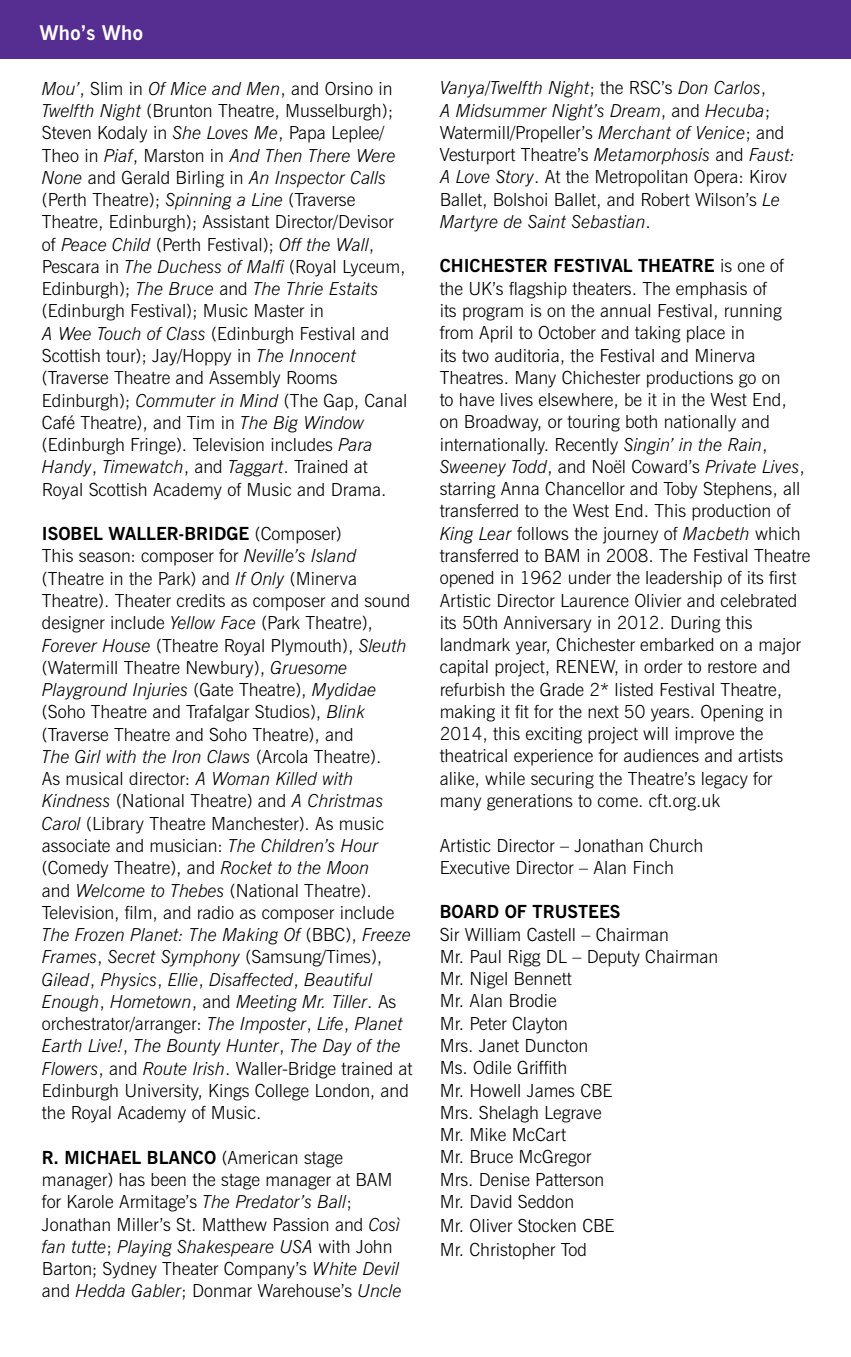
<style>
.page{position:relative;width:851px;height:1357px;background:#fff}
.page>*{position:absolute;margin:0;border:0;box-sizing:border-box;transform-origin:0 0}
.t1{font:700 20.25px "News Gothic BT";letter-spacing:.01em;color:#fff}
.t2{font:300 18px/22.3px "News Gothic BT";color:#000}
.t3{font:700 18px "News Gothic BT";color:#000}
.s1{font-style:italic}
.s2{font-weight:700}
</style>
<div class="page">
<div style="left:0;top:0;width:850px;height:59px;background:#562e91"></div>
<p class="t1" style="left:40px;top:20px;width:105px">WHO’S WHO</p>
<p class="t2" style="left:42px;top:77px;width:367px"><span class="s1">Mou’</span>, Slim in <span class="s1">Of Mice and Men</span>, and Orsino in <span class="s1">Twelfth Night</span> (Brunton Theatre, Musselburgh); Steven Kodaly in <span class="s1">She Loves Me</span>, Papa Leplee/ Theo in <span class="s1">Piaf</span>, Marston in <span class="s1">And Then There Were None</span> and Gerald Birling in <span class="s1">An Inspector Calls </span>(Perth Theatre); <span class="s1">Spinning a Line</span> (Traverse Theatre, Edinburgh); Assistant Director/Devisor of <span class="s1">Peace Child</span> (Perth Festival); <span class="s1">Off the Wall</span>, Pescara in <span class="s1">The Duchess of Malfi</span> (Royal Lyceum, Edinburgh); <span class="s1">The Bruce</span> and <span class="s1">The Thrie Estaits </span>(Edinburgh Festival); Music Master in<br><span class="s1">A Wee Touch of Class</span> (Edinburgh Festival and Scottish tour); Jay/Hoppy in <span class="s1">The Innocent </span>(Traverse Theatre and Assembly Rooms Edinburgh); <span class="s1">Commuter in Mind</span> (The Gap, Canal Café Theatre), and Tim in <span class="s1">The Big Window </span>(Edinburgh Fringe). Television includes <span class="s1">Para Handy</span>, <span class="s1">Timewatch</span>, and <span class="s1">Taggart</span>. Trained at Royal Scottish Academy of Music and Drama.</p>
<p class="t2" style="left:42px;top:522px;width:372px"><span class="s2">ISOBEL WALLER-BRIDGE</span> (Composer)<br>This season: composer for <span class="s1">Neville’s Island </span>(Theatre in the Park) and <span class="s1">If Only</span> (Minerva Theatre). Theater credits as composer and sound designer include <span class="s1">Yellow Face</span> (Park Theatre), <span class="s1">Forever House</span> (Theatre Royal Plymouth), <span class="s1">Sleuth </span>(Watermill Theatre Newbury), <span class="s1">Gruesome Playground Injuries</span> (Gate Theatre), <span class="s1">Mydidae </span>(Soho Theatre and Trafalgar Studios), <span class="s1">Blink </span>(Traverse Theatre and Soho Theatre), and<br><span class="s1">The Girl with the Iron Claws</span> (Arcola Theatre).<br>As musical director: <span class="s1">A Woman Killed with Kindness</span> (National Theatre) and <span class="s1">A Christmas Carol</span> (Library Theatre Manchester). As music associate and musician: <span class="s1">The Children’s Hour </span>(Comedy Theatre), and <span class="s1">Rocket to the Moon<br></span>and <span class="s1">Welcome to Thebes</span> (National Theatre).<br>Television, film, and radio as composer include <span class="s1">The Frozen Planet: The Making Of</span> (BBC), <span class="s1">Freeze Frames</span>, <span class="s1">Secret Symphony</span> (Samsung/Times), <span class="s1">Gilead</span>, <span class="s1">Physics</span>, <span class="s1">Ellie</span>, <span class="s1">Disaffected</span>, <span class="s1">Beautiful Enough</span>, <span class="s1">Hometown</span>, and <span class="s1">Meeting Mr. Tiller</span>. As orchestrator/arranger: <span class="s1">The Imposter</span>, <span class="s1">Life</span>, <span class="s1">Planet Earth Live!</span>, <span class="s1">The Bounty Hunter</span>, <span class="s1">The Day of the Flowers</span>, and <span class="s1">Route Irish</span>. Waller-Bridge trained at Edinburgh University, Kings College London, and the Royal Academy of Music.</p>
<p class="t2" style="left:42px;top:1146px;width:361px"><span class="s2">R. MICHAEL BLANCO</span> (American stage manager) has been the stage manager at BAM for Karole Armitage’s <span class="s1">The Predator’s Ball</span>; Jonathan Miller’s St. Matthew Passion and <span class="s1">Così fan tutte</span>; <span class="s1">Playing Shakespeare USA</span> with John Barton; Sydney Theater Company’s <span class="s1">White Devil </span>and <span class="s1">Hedda Gabler</span>; Donmar Warehouse’s <span class="s1">Uncle</span></p>
<p class="t2" style="left:439px;top:77px;width:357px"><span class="s1">Vanya</span>/<span class="s1">Twelfth Night</span>; the RSC’s <span class="s1">Don Carlos</span>,<br><span class="s1">A Midsummer Night’s Dream</span>, and <span class="s1">Hecuba</span>; Watermill/Propeller’s <span class="s1">Merchant of Venice</span>; and Vesturport Theatre’s <span class="s1">Metamorphosis</span> and <span class="s1">Faust:<br>A Love Story</span>. At the Metropolitan Opera: Kirov Ballet, Bolshoi Ballet, and Robert Wilson’s <span class="s1">Le Martyre de Saint Sebastian</span>.</p>
<p class="t3" style="left:439px;top:255px;width:23px">CHICHESTER</p>
<p class="t3" style="left:553px;top:255px;width:21px">FESTIVAL</p>
<p class="t3" style="left:638px;top:255px;width:22px">THEATRE</p>
<p class="t2" style="left:439px;top:255px;width:372px;text-indent:280px">is one of the UK’s flagship theaters. The emphasis of<br>its program is on the annual Festival, running from April to October and taking place in<br>its two auditoria, the Festival and Minerva Theatres. Many Chichester productions go on<br>to have lives elsewhere, be it in the West End,<br>on Broadway, or touring both nationally and internationally. Recently <span class="s1">Singin’ in the Rain</span>, <span class="s1">Sweeney Todd</span>, and Noël Coward’s <span class="s1">Private Lives</span>, starring Anna Chancellor and Toby Stephens, all transferred to the West End. This production of <span class="s1">King Lear</span> follows the journey of <span class="s1">Macbeth</span> which transferred to BAM in 2008. The Festival Theatre opened in 1962 under the leadership of its first Artistic Director Laurence Olivier and celebrated its 50th Anniversary in 2012. During this landmark year, Chichester embarked on a major capital project, RENEW, in order to restore and refurbish the Grade 2* listed Festival Theatre, making it fit for the next 50 years. Opening in 2014, this exciting project will improve the theatrical experience for audiences and artists alike, while securing the Theatre’s legacy for many generations to come. cft.org.uk</p>
<p class="t2" style="left:439px;top:834px;width:265px">Artistic Director – Jonathan Church<br>Executive Director – Alan Finch</p>
<p class="t3" style="left:439px;top:901px;width:25px">BOARD</p>
<p class="t3" style="left:504px;top:901px;width:73px">OF TRUSTEES</p>
<p class="t2" style="left:439px;top:923px;width:280px">Sir William Castell – Chairman<br>Mr. Paul Rigg DL – Deputy Chairman<br>Mr. Nigel Bennett<br>Mr. Alan Brodie<br>Mr. Peter Clayton<br>Mrs. Janet Duncton<br>Ms. Odile Griffith<br>Mr. Howell James CBE<br>Mrs. Shelagh Legrave<br>Mr. Mike McCart<br>Mr. Bruce McGregor<br>Mrs. Denise Patterson<br>Mr. David Seddon<br>Mr. Oliver Stocken CBE<br>Mr. Christopher Tod</p>
</div>
